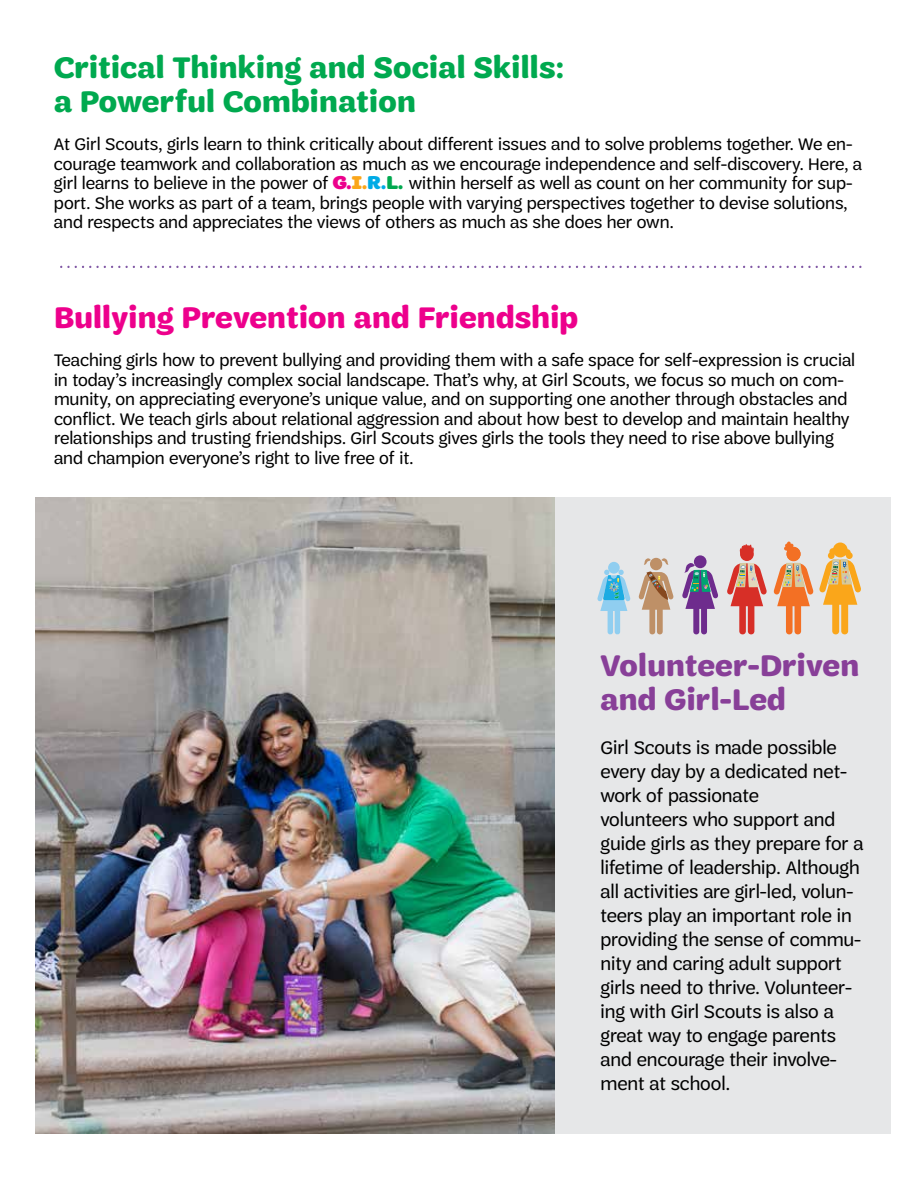
<style>
.page{position:relative;width:918px;height:1188px;background:#fff}
.page>*{position:absolute;margin:0;border:0;box-sizing:border-box;transform-origin:0 0}
.t1{font:700 31.5px/34px "Trefoil Sans";letter-spacing:.01em;color:#00a94f}
.t2{font:700 31.5px "Trefoil Sans";letter-spacing:.01em;color:#ed008c}
.t3{font:700 31.5px/34px "Trefoil Sans";letter-spacing:.01em;color:#883f98}
.t4{font:19.5px/24px "Trefoil Sans";color:#000}
.t5{font:18px/19.4px "Trefoil Sans";color:#000}
.s1{font-weight:900;font-size:19.5px;color:#ec008c}
.s2{font-weight:900;font-size:19.5px;color:#faa61a}
.s3{font-weight:900;font-size:19.5px;color:#00abe6}
.s4{font-weight:900;font-size:19.5px;color:#00a94f}
</style>
<div class="page">
<div style="left:414px;top:497px;width:477px;height:637px;background:#e6e7e8"></div>
<img style="left:36px;top:497px;width:518px;height:637px">
<svg style="left:60px;top:265px;width:802px;height:3px"></svg>
<div style="left:608px;top:562px;width:12px;height:12px;background:#90cef0;border-radius:50%"></div>
<svg style="left:597px;top:570px;width:34px;height:65px"></svg>
<div style="left:650px;top:558px;width:12px;height:12px;background:#be9067;border-radius:50%"></div>
<svg style="left:662px;top:558px;width:7px;height:7px"></svg>
<svg style="left:644px;top:558px;width:7px;height:7px"></svg>
<svg style="left:638px;top:571px;width:36px;height:64px"></svg>
<div style="left:694px;top:555px;width:13px;height:13px;background:#6e2c8d;border-radius:50%"></div>
<svg style="left:682px;top:562px;width:36px;height:73px"></svg>
<svg style="left:727px;top:542px;width:134px;height:93px"></svg>
<h1 class="t1" style="left:54px;top:50px;width:512px">Critical Thinking and Social Skills: a Powerful Combination</h1>
<p class="t5" style="left:54px;top:135px;width:810px">At Girl Scouts, girls learn to think critically about different issues and to solve problems together. We en&shy;courage teamwork and collaboration as much as we encourage independence and self-discovery. Here, a girl learns to believe in the power of <span class="s1">G.</span><span class="s2">I.</span><span class="s3">R.</span><span class="s4">L.</span> within herself as well as count on her community for sup&shy;port. She works as part of a team, brings people with varying perspectives together to devise solutions, and respects and appreciates the views of others as much as she does her own.</p>
<h1 class="t2" style="left:54px;top:299px;width:526px">Bullying Prevention and Friendship</h1>
<p class="t5" style="left:54px;top:351px;width:803px">Teaching girls how to prevent bullying and providing them with a safe space for self-expression is crucial in today’s increasingly complex social landscape. That’s why, at Girl Scouts, we focus so much on com&shy;munity, on appreciating everyone’s unique value, and on supporting one another through obstacles and conflict. We teach girls about relational aggression and about how best to develop and maintain healthy relationships and trusting friendships. Girl Scouts gives girls the tools they need to rise above bullying and champion everyone’s right to live free of it.</p>
<h1 class="t3" style="left:600px;top:648px;width:260px">Volunteer-Driven and Girl-Led</h1>
<p class="t4" style="left:600px;top:735px;width:264px">Girl Scouts is made possible every day by a dedicated net&shy;work of passionate<br>volunteers who support and guide girls as they prepare for a lifetime of leadership. Although all activities are girl-led, volun&shy;teers play an important role in providing the sense of commu&shy;nity and caring adult support girls need to thrive. Volunteer&shy;ing with Girl Scouts is also a great way to engage parents and encourage their involve&shy;ment at school.</p>
</div>
